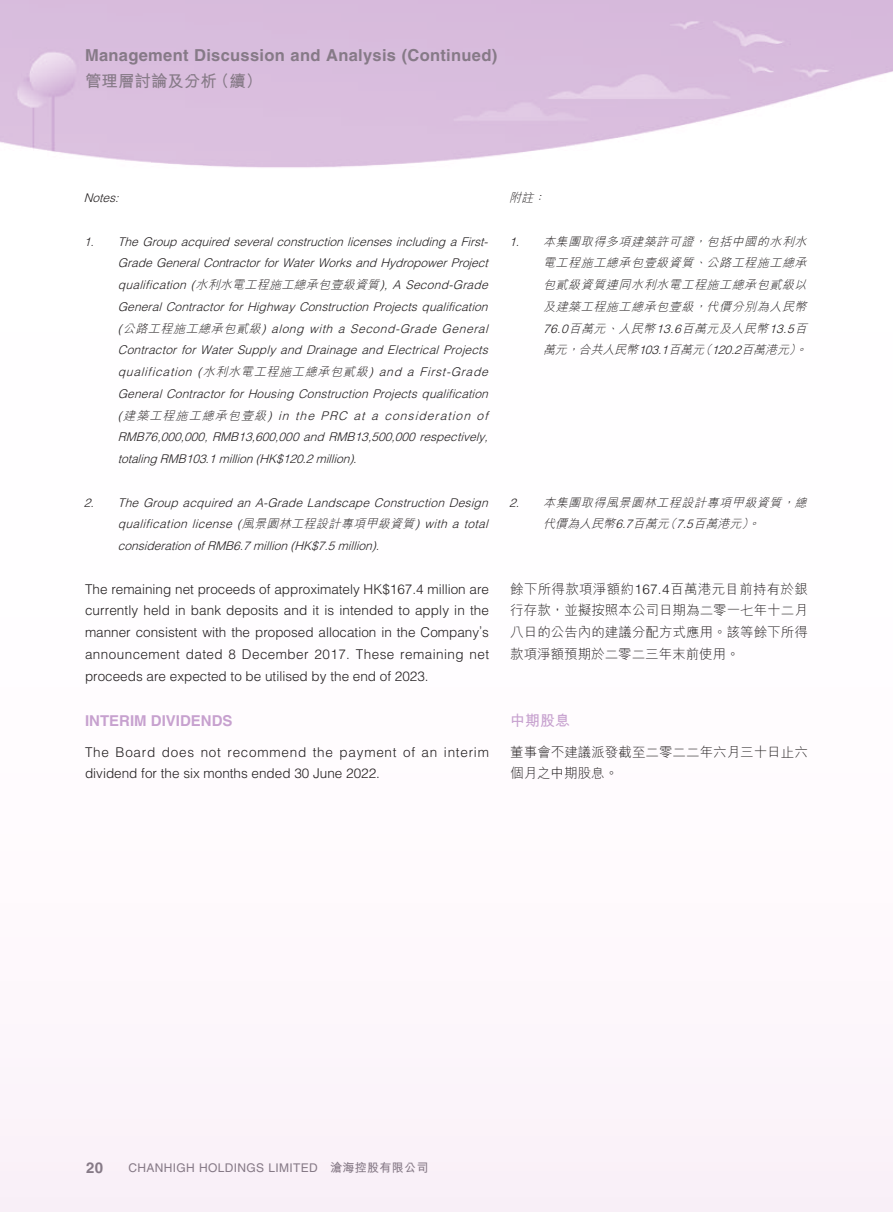
<style>
.page{position:relative;width:893px;height:1212px;background:#fff}
.page>*{position:absolute;margin:0;border:0;box-sizing:border-box;transform-origin:0 0}
.t1{font:700 16.5px "Helvetica LT Std";letter-spacing:.02em;color:#867a87}
.t2{font:700 16.5px "M Hei HK";color:#867a87}
.t3{font:700 15px "Helvetica LT Std";color:#c7a1cf}
.t4{font:700 15px "M Hei HK";color:#c7a1cf}
.t5{font:700 15px "Helvetica LT Std";color:#867a87}
.t6{font:300 13.5px/21.8px "Helvetica LT Std";color:#231f20;text-align:justify}
.t7{font:300 13.5px/21.8px "M Hei HK";color:#231f20;text-align:justify}
.t8{font:300 13.5px/21.8px "Helvetica LT Std";letter-spacing:.055em;color:#231f20}
.t9{font:italic 300 12px/21.8px "Helvetica LT Std";color:#231f20;text-align:justify}
.t10{font:italic 300 12px/21.8px "M Hei HK";color:#231f20;text-align:justify}
.t11{font:12px "Helvetica LT Std";letter-spacing:.03em;color:#867a87}
.s1{font-family:"M Hei HK"}
.s2{font-family:"Helvetica LT Std"}
.s3{font-family:"M Hei HK";font-weight:700}
</style>
<div class="page">
<h1 class="t1" style="left:85px;top:45px;width:414px">Management Discussion and Analysis (Continued)</h1>
<h1 class="t2" style="left:85px;top:69px;width:179px">管理層討論及分析（續）</h1>
<p class="t9" style="left:84px;top:187px;width:40px">Notes:</p>
<p class="t9" style="left:118px;top:230px;width:376px;text-indent:-34px">1. TheGroup acquired severalconstructionlicensesincluding aFirst-GradeGeneralContractorforWaterWorksandHydropowerProject qualification (<span class="s1">水利水電工程施工總承包壹級資質</span>), A Second-Grade GeneralContractorforHighwayConstructionProjectsqualification (<span class="s1">公路工程施工總承包貳級</span>) along with a Second-Grade General Contractor for Water Supply and Drainage and Electrical Projects qualification (<span class="s1">水利水電工程施工總承包貳級</span>) and a First-Grade General Contractor for Housing Construction Projects qualification (<span class="s1">建築工程施工總承包壹級</span>) in the PRC at a consideration of RMB76,000,000,RMB13,600,000and RMB13,500,000respectively, totalingRMB103.1million(HK$120.2million).</p>
<p class="t9" style="left:118px;top:491px;width:375px;text-indent:-34px">2. The Group acquired an A-Grade Landscape Construction Design qualification license (<span class="s1">風景園林工程設計專項甲級資質</span>) with a total considerationofRMB6.7million(HK$7.5million).</p>
<p class="t6" style="left:85px;top:578px;width:406px">The remaining net proceeds of approximately HK$167.4 million are currently held in bank deposits and it is intended to apply in the manner consistent with the proposed allocation in the Company’s announcement dated 8 December 2017. These remaining net proceeds are expected to be utilised by the end of 2023.</p>
<p class="t3" style="left:85px;top:712px;width:149px">INTERIM DIVIDENDS</p>
<p class="t8" style="left:85px;top:741px;width:405px">The Board does not recommend the payment of an interim dividend for the six months ended 30 June 2022.</p>
<p class="t10" style="left:509px;top:187px;width:41px">附註：</p>
<p class="t10" style="left:543px;top:230px;width:268px;text-indent:-34px"><span class="s2">1.</span> 本集團取得多項建築許可證，包括中國的水利水電工程施工總承包壹級資質、公路工程施工總承包貳級資質連同水利水電工程施工總承包貳級以及建築工程施工總承包壹級，代價分別為人民幣<span class="s2">76.0</span>百萬元、人民幣<span class="s2">13.6</span>百萬元及人民幣<span class="s2">13.5</span>百萬元，合共人民幣<span class="s2">103.1</span>百萬元（<span class="s2">120.2</span>百萬港元）。</p>
<p class="t10" style="left:543px;top:491px;width:268px;text-indent:-34px"><span class="s2">2.</span> 本集團取得風景園林工程設計專項甲級資質，總代價為人民幣<span class="s2">6.7</span>百萬元（<span class="s2">7.5</span>百萬港元）。</p>
<p class="t7" style="left:510px;top:578px;width:299px">餘下所得款項淨額約<span class="s2">167.4</span>百萬港元目前持有於銀行存款，並擬按照本公司日期為二零一七年十二月八日的公告內的建議分配方式應用。該等餘下所得款項淨額預期於二零二三年末前使用。</p>
<p class="t4" style="left:510px;top:710px;width:61px">中期股息</p>
<p class="t7" style="left:510px;top:741px;width:299px">董事會不建議派發截至二零二二年六月三十日止六個月之中期股息。</p>
<p class="t5" style="left:86px;top:1159px;width:19px">20</p>
<p class="t11" style="left:128px;top:1161px;width:302px">CHANHIGH HOLDINGS LIMITED <span class="s3">滄海控股有限公司</span></p>
</div>
